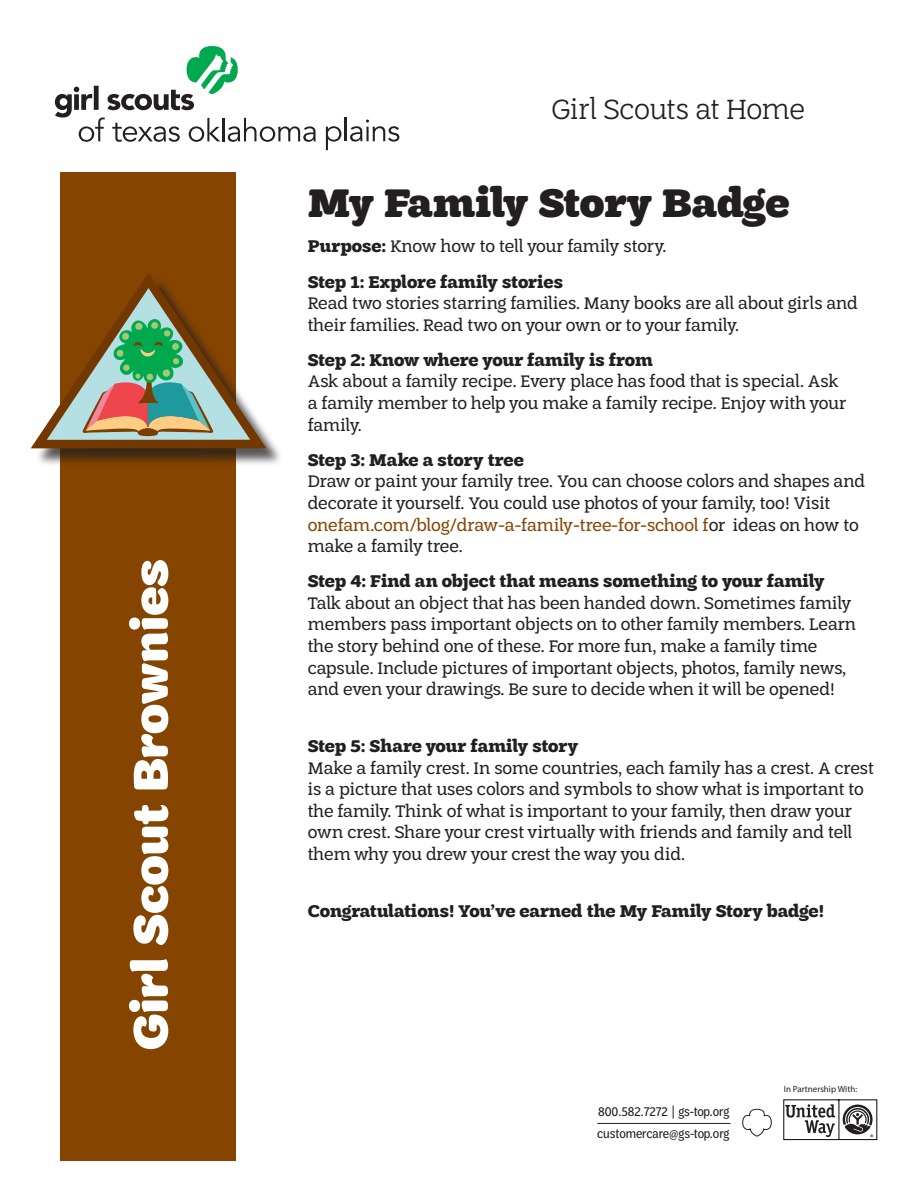
<style>
.page{position:relative;width:918px;height:1188px;background:#fff}
.page>*{position:absolute;margin:0;border:0;box-sizing:border-box;transform-origin:0 0}
.t1{font:900 51px "Trefoil Sans";color:#fff}
.Badge_Name{font:900 42px "Trefoil Slab";letter-spacing:-.005em;color:#231f20}
.t2{font:300 30px "Trefoil Slab";letter-spacing:-.01em;color:#231f20}
.Body{font:18px/21.6px "Trefoil Slab";letter-spacing:-.005em;color:#231f20}
.Steps{font:700 18px "Trefoil Slab";letter-spacing:-.005em;color:#231f20}
.t3{font:13.5px/22px "Trefoil Sans Cond";color:#231f20}
.t4{font:9px "Myriad Pro";color:#231f20}
.t5{font:7.95px "Myriad Pro";color:#050504}
.s1{font-weight:700}
.s2{color:#854400}
</style>
<div class="page">
<div style="left:61px;top:173px;width:175px;height:988px;background:#854400"></div>
<svg style="left:326px;top:126px;width:15px;height:24px"></svg>
<hr style="left:345px;top:118px;width:2px;height:23px;background:#231f20">
<svg style="left:350px;top:120px;width:49px;height:22px"></svg>
<svg style="left:55px;top:46px;width:261px;height:96px"></svg>
<svg style="left:742px;top:1109px;width:30px;height:28px"></svg>
<svg style="left:783px;top:1099px;width:94px;height:41px"></svg>
<hr style="left:598px;top:1123px;width:132px;height:1px;background:#231f20">
<div style="left:35px;top:276px;width:248px;height:191px;background:#231f20;opacity:.75"></div>
<svg style="left:31px;top:273px;width:235px;height:175px"></svg>
<h1 class="t1" style="left:122px;top:1050px;width:492px;rotate:-90deg">Girl Scout Brownies</h1>
<h3 class="t2" style="left:551px;top:93px;width:255px">Girl Scouts at Home</h3>
<p class="Badge_Name" style="left:308px;top:180px;width:483px">My Family Story Badge</p>
<p class="Body" style="left:308px;top:236px;width:360px"><span class="s1">Purpose:</span> Know how to tell your family story.</p>
<p class="Steps" style="left:308px;top:271px;width:257px">Step 1: Explore family stories</p>
<p class="Body" style="left:308px;top:292px;width:552px">Read two stories starring families. Many books are all about girls and their families. Read two on your own or to your family.</p>
<p class="Steps" style="left:308px;top:350px;width:347px">Step 2: Know where your family is from</p>
<p class="Body" style="left:308px;top:371px;width:540px">Ask about a family recipe. Every place has food that is special. Ask a family member to help you make a family recipe. Enjoy with your family.</p>
<p class="Steps" style="left:308px;top:450px;width:218px">Step 3: Make a story tree</p>
<p class="Body" style="left:308px;top:471px;width:559px">Draw or paint your family tree. You can choose colors and shapes and decorate it yourself. You could use photos of your family, too! Visit <span class="s2">onefam.com/blog/draw-a-family-tree-for-school f</span>or ideas on how to make a family tree.</p>
<p class="Steps" style="left:308px;top:571px;width:518px">Step 4: Find an object that means something to your family</p>
<p class="Body" style="left:308px;top:592px;width:550px">Talk about an object that has been handed down. Sometimes family members pass important objects on to other family members. Learn the story behind one of these. For more fun, make a family time capsule. Include pictures of important objects, photos, family news, and even your drawings. Be sure to decide when it will be opened!</p>
<p class="Steps" style="left:308px;top:736px;width:272px">Step 5: Share your family story</p>
<p class="Body" style="left:308px;top:757px;width:568px">Make a family crest. In some countries, each family has a crest. A crest is a picture that uses colors and symbols to show what is important to the family. Think of what is important to your family, then draw your own crest. Share your crest virtually with friends and family and tell them why you drew your crest the way you did.</p>
<p class="Steps" style="left:308px;top:901px;width:518px">Congratulations! You’ve earned the My Family Story badge!</p>
<p class="t3" style="left:597px;top:1101px;width:134px">800.582.7272 | gs-top.org customercare@gs-top.org</p>
<p class="t4" style="left:784px;top:1084px;width:75px">In Partnership With:</p>
<p class="t5" style="left:870px;top:1132px;width:5px">®</p>
</div>
